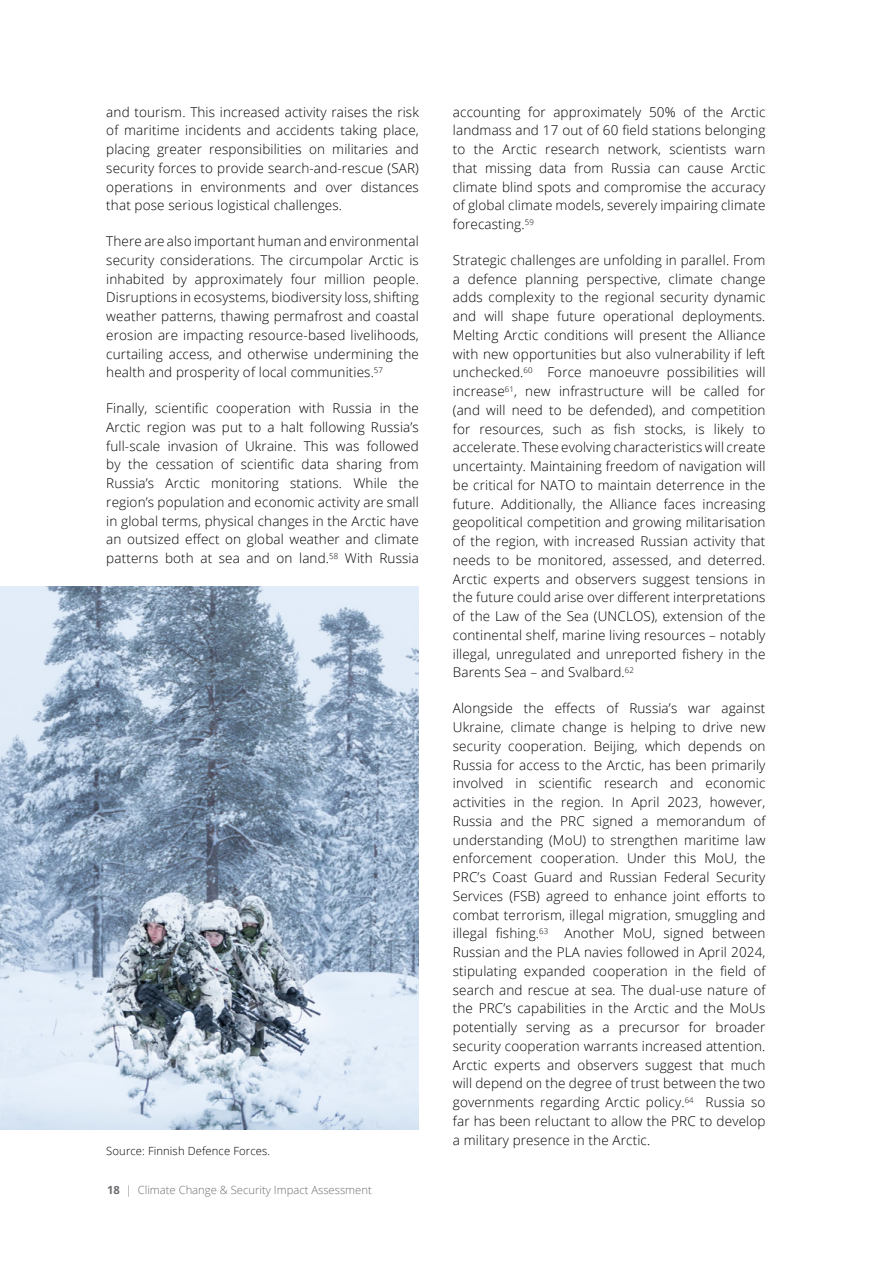
<style>
.page{position:relative;width:893px;height:1263px;background:#fff}
.page>*{position:absolute;margin:0;border:0;box-sizing:border-box;transform-origin:0 0}
.t1{font:300 13.5px/18.8px "Open Sans";letter-spacing:.01em;color:#000;text-align:justify}
.t2{font:300 11.25px "Open Sans";color:#6d6e71}
.t3{font:300 11.25px "Open Sans";letter-spacing:.01em;color:#000}
.s1{font-weight:700}
</style>
<div class="page">
<hr style="left:892px;top:0;width:1px;height:1263px;background:#eef5fc">
<img style="left:0;top:587px;width:419px;height:542px">
<p class="t1" style="left:106px;top:102px;width:314px">and tourism. This increased activity raises the risk of maritime incidents and accidents taking place, placing greater responsibilities on militaries and security forces to provide search-and-rescue (SAR) operations in environments and over distances that pose serious logistical challenges.</p>
<p class="t1" style="left:106px;top:232px;width:314px">There are also important human and environmental security considerations. The circumpolar Arctic is inhabited by approximately four million people.<br>Disruptions in ecosystems, biodiversity loss, shifting weather patterns, thawing permafrost and coastal erosion are impacting resource-based livelihoods, curtailing access, and otherwise undermining the health and prosperity of local communities.<sup>57</sup></p>
<p class="t1" style="left:106px;top:399px;width:314px">Finally, scientific cooperation with Russia in the Arctic region was put to a halt following Russia’s full-scale invasion of Ukraine. This was followed by the cessation of scientific data sharing from Russia’s Arctic monitoring stations. While the region’s population and economic activity are small in global terms, physical changes in the Arctic have an outsized effect on global weather and climate patterns both at sea and on land.<sup>58</sup> With Russia</p>
<p class="t3" style="left:106px;top:1143px;width:165px">Source: Finnish Defence Forces.</p>
<p class="t2" style="left:107px;top:1182px;width:266px"><span class="s1">18</span> | Climate Change &amp; Security Impact Assessment</p>
<p class="t1" style="left:453px;top:102px;width:314px">accounting for approximately 50% of the Arctic landmass and 17 out of 60 field stations belonging to the Arctic research network, scientists warn that missing data from Russia can cause Arctic climate blind spots and compromise the accuracy of global climate models, severely impairing climate forecasting.<sup>59</sup></p>
<p class="t1" style="left:453px;top:250px;width:314px">Strategic challenges are unfolding in parallel. From a defence planning perspective, climate change adds complexity to the regional security dynamic and will shape future operational deployments.<br>Melting Arctic conditions will present the Alliance with new opportunities but also vulnerability if left unchecked.<sup>60</sup> Force manoeuvre possibilities will increase<sup>61</sup>, new infrastructure will be called for (and will need to be defended), and competition for resources, such as fish stocks, is likely to accelerate. These evolving characteristics will create uncertainty. Maintaining freedom of navigation will be critical for NATO to maintain deterrence in the future. Additionally, the Alliance faces increasing geopolitical competition and growing militarisation of the region, with increased Russian activity that needs to be monitored, assessed, and deterred.<br>Arctic experts and observers suggest tensions in the future could arise over different interpretations of the Law of the Sea (UNCLOS), extension of the continental shelf, marine living resources – notably illegal, unregulated and unreported fishery in the Barents Sea – and Svalbard.<sup>62</sup></p>
<p class="t1" style="left:453px;top:699px;width:314px">Alongside the effects of Russia’s war against Ukraine, climate change is helping to drive new security cooperation. Beijing, which depends on Russia for access to the Arctic, has been primarily involved in scientific research and economic activities in the region. In April 2023, however, Russia and the PRC signed a memorandum of understanding (MoU) to strengthen maritime law enforcement cooperation. Under this MoU, the PRC’s Coast Guard and Russian Federal Security Services (FSB) agreed to enhance joint efforts to combat terrorism, illegal migration, smuggling and illegal fishing.<sup>63</sup> Another MoU, signed between Russian and the PLA navies followed in April 2024, stipulating expanded cooperation in the field of search and rescue at sea. The dual-use nature of the PRC’s capabilities in the Arctic and the MoUs potentially serving as a precursor for broader security cooperation warrants increased attention.<br>Arctic experts and observers suggest that much will depend on the degree of trust between the two governments regarding Arctic policy.<sup>64</sup> Russia so far has been reluctant to allow the PRC to develop a military presence in the Arctic.</p>
</div>
